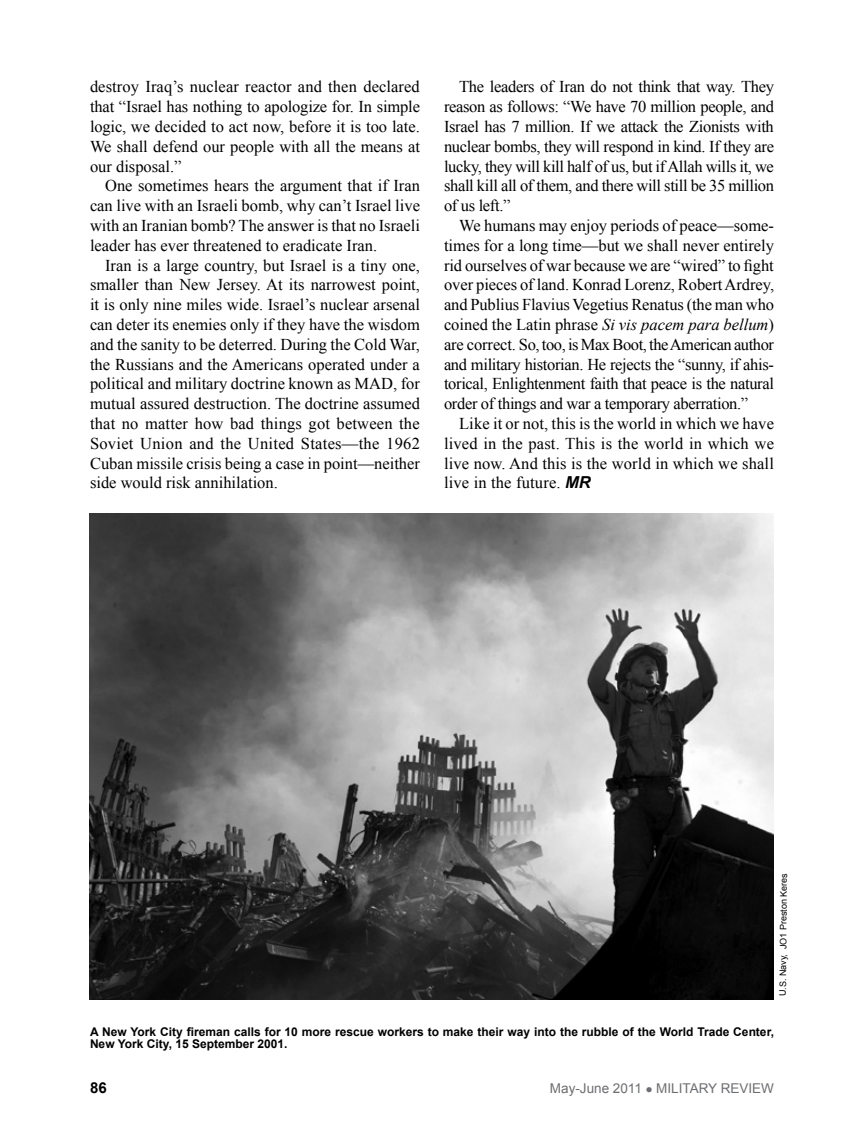
<style>
.page{position:relative;width:864px;height:1134px;background:#fff}
.page>*{position:absolute;margin:0;border:0;box-sizing:border-box;transform-origin:0 0}
.fob{font:16.5px/19.8px "Times New Roman";color:#000;text-align:justify}
.t1{font:700 15px "Arial";color:#000}
.t2{font:13.5px "Arial";color:#6d6e71}
.cutline{font:700 12px/12.8px "Arial";color:#000}
.photocred{font:9px "Arial";color:#000}
.s1{font-style:italic}
.s2{font-family:"Arial";font-weight:700;font-style:italic}
</style>
<div class="page">
<img style="left:90px;top:514px;width:684px;height:486px">
<p class="fob" style="left:90px;top:77px;width:332px">destroy Iraq’s nuclear reactor and then declared that “Israel has nothing to apologize for. In simple logic, we decided to act now, before it is too late.<br>We shall defend our people with all the means at our disposal.”</p>
<p class="fob" style="left:90px;top:176px;width:332px;text-indent:15px">One sometimes hears the argument that if Iran can live with an Israeli bomb, why can’t Israel live with an Iranian bomb? The answer is that no Israeli leader has ever threatened to eradicate Iran.</p>
<p class="fob" style="left:90px;top:255px;width:332px;text-indent:15px">Iran is a large country, but Israel is a tiny one, smaller than New Jersey. At its narrowest point, it is only nine miles wide. Israel’s nuclear arsenal can deter its enemies only if they have the wisdom and the sanity to be deterred. During the Cold War, the Russians and the Americans operated under a political and military doctrine known as MAD, for mutual assured destruction. The doctrine assumed that no matter how bad things got between the Soviet Union and the United States—the 1962<br>Cuban missile crisis being a case in point—neither side would risk annihilation.</p>
<p class="fob" style="left:444px;top:77px;width:332px;text-indent:15px">The leaders of Iran do not think that way. They reason as follows: “We have 70 million people, and Israel has 7 million. If we attack the Zionists with nuclear bombs, they will respond in kind. If they are lucky, they will kill half of us, but if Allah wills it, we shall kill all of them, and there will still be 35 million of us left.”</p>
<p class="fob" style="left:444px;top:215px;width:332px;text-indent:15px">We humans may enjoy periods of peace—some&shy;times for a long time—but we shall never entirely rid ourselves of war because we are “wired” to fight over pieces of land. Konrad Lorenz, Robert Ardrey, and Publius Flavius Vegetius Renatus (the man who coined the Latin phrase <span class="s1">Si vis pacem para bellum</span>) are correct. So, too, is Max Boot, the American author and military historian. He rejects the “sunny, if ahis&shy;torical, Enlightenment faith that peace is the natural order of things and war a temporary aberration.”</p>
<p class="fob" style="left:444px;top:413px;width:332px;text-indent:15px">Like it or not, this is the world in which we have lived in the past. This is the world in which we live now. And this is the world in which we shall live in the future. <span class="s2">MR</span></p>
<p class="photocred" style="left:776px;top:996px;width:125px;rotate:-89deg">U.S. Navy, JO1 Preston Keres</p>
<p class="cutline" style="left:90px;top:1026px;width:686px">A New York City fireman calls for 10 more rescue workers to make their way into the rubble of the World Trade Center,<br>New York City, 15 September 2001.</p>
<p class="t1" style="left:90px;top:1078px;width:18px">86</p>
<p class="t2" style="left:550px;top:1080px;width:226px">May-June 2011 ● MILITARY REVIEW</p>
</div>
